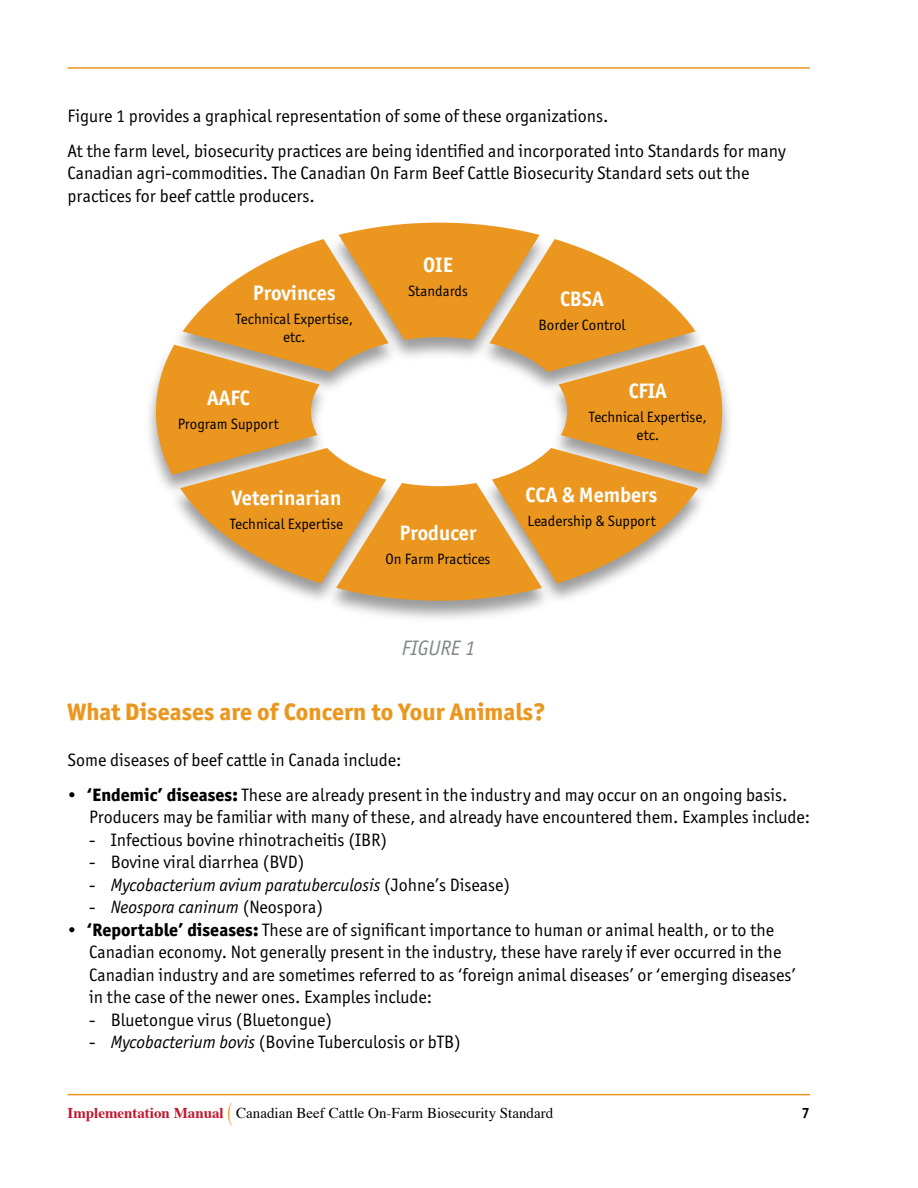
<style>
.page{position:relative;width:918px;height:1188px;background:#fff}
.page>*{position:absolute;margin:0;border:0;box-sizing:border-box;transform-origin:0 0}
.t1{font:800 24px "Officina Sans ITC Std";color:#eb971f}
.t2{font:700 21px "Officina Sans ITC Std";color:#fff}
.t3{font:italic 21px "Officina Sans ITC Std";color:#818888}
.t4{font:18px/22.5px "Officina Sans ITC Std";color:#000}
.t5{font:italic 18px "Officina Sans ITC Std";color:#000}
.t6{font:15px/18px "Officina Sans ITC Std";color:#000;text-align:center}
.t7{font:15px "Times";color:#000}
.t8{font:700 15px "Officina Sans ITC Std";color:#000}
.s1{font-weight:800}
.s2{font-style:normal}
.s3{font-style:italic}
.s4{font-weight:700;color:#c4162c}
.s5{font-size:27px;color:#eb971f}
</style>
<div class="page">
<hr style="left:68px;top:67px;width:742px;height:2px;background:#eb971f">
<hr style="left:68px;top:1094px;width:742px;height:1px;background:#eb971f">
<img style="left:148px;top:222px;width:582px;height:397px">
<svg style="left:156px;top:223px;width:566px;height:378px"></svg>
<p class="t4" style="left:68px;top:99px;width:720px;line-height:34.5px">Figure 1 provides a graphical representation of some of these organizations.<br>At the farm level, biosecurity practices are being identified and incorporated into Standards for many</p>
<p class="t4" style="left:68px;top:162px;width:684px">Canadian agri-commodities. The Canadian On Farm Beef Cattle Biosecurity Standard sets out the practices for beef cattle producers.</p>
<p class="t2" style="left:253px;top:280px;width:84px">Provinces</p>
<p class="t6" style="left:236px;top:310px;width:119px">Technical Expertise, etc.</p>
<p class="t2" style="left:207px;top:385px;width:44px">AAFC</p>
<p class="t6" style="left:178px;top:415px;width:103px">Program Support</p>
<p class="t2" style="left:232px;top:484px;width:111px">Veterinarian</p>
<p class="t6" style="left:230px;top:515px;width:115px">Technical Expertise</p>
<p class="t2" style="left:423px;top:252px;width:31px">OIE</p>
<p class="t6" style="left:408px;top:282px;width:61px">Standards</p>
<p class="t2" style="left:400px;top:520px;width:78px">Producer</p>
<p class="t6" style="left:386px;top:550px;width:106px">On Farm Practices</p>
<p class="t3" style="left:402px;top:636px;width:75px">FIGURE 1</p>
<p class="t2" style="left:560px;top:286px;width:45px">CBSA</p>
<p class="t6" style="left:539px;top:316px;width:88px">Border Control</p>
<p class="t2" style="left:629px;top:378px;width:40px">CFIA</p>
<p class="t6" style="left:589px;top:408px;width:119px">Technical Expertise, etc.</p>
<p class="t2" style="left:526px;top:482px;width:133px">CCA &amp; Members</p>
<p class="t6" style="left:527px;top:512px;width:130px">Leadership &amp; Support</p>
<h1 class="t1" style="left:68px;top:696px;width:480px">What Diseases are of Concern to Your Animals?</h1>
<p class="t4" style="left:68px;top:749px;width:335px">Some diseases of beef cattle in Canada include:</p>
<p class="t4" style="left:89px;top:783px;width:722px;text-indent:-22px">• <span class="s1">‘Endemic’ diseases:</span> These are already present in the industry and may occur on an ongoing basis.<br>Producers may be familiar with many of these, and already have encountered them. Examples include:</p>
<p class="t4" style="left:89px;top:828px;width:299px">- Infectious bovine rhinotracheitis (IBR)</p>
<p class="t4" style="left:89px;top:851px;width:217px">- Bovine viral diarrhea (BVD)</p>
<p class="t5" style="left:89px;top:875px;width:423px"><span class="s2">-</span> Mycobacterium avium paratuberculosis <span class="s2">(Johne’s Disease)</span></p>
<p class="t5" style="left:89px;top:897px;width:236px"><span class="s2">-</span> Neospora caninum <span class="s2">(Neospora)</span></p>
<p class="t4" style="left:89px;top:918px;width:708px;text-indent:-22px">• <span class="s1">‘Reportable’ diseases:</span> These are of significant importance to human or animal health, or to the Canadian economy. Not generally present in the industry, these have rarely if ever occurred in the Canadian industry and are sometimes referred to as ‘foreign animal diseases’ or ‘emerging diseases’ in the case of the newer ones. Examples include:</p>
<p class="t4" style="left:89px;top:1008px;width:244px">- Bluetongue virus (Bluetongue)</p>
<p class="t4" style="left:89px;top:1031px;width:373px">- <span class="s3">Mycobacterium bovis</span> (Bovine Tuberculosis or bTB)</p>
<p class="t7" style="left:68px;top:1099px;width:487px"><span class="s4">Implementation Manual</span> <span class="s5">(</span> Canadian Beef Cattle On-Farm Biosecurity Standard</p>
<p class="t8" style="left:802px;top:1104px;width:10px">7</p>
</div>
